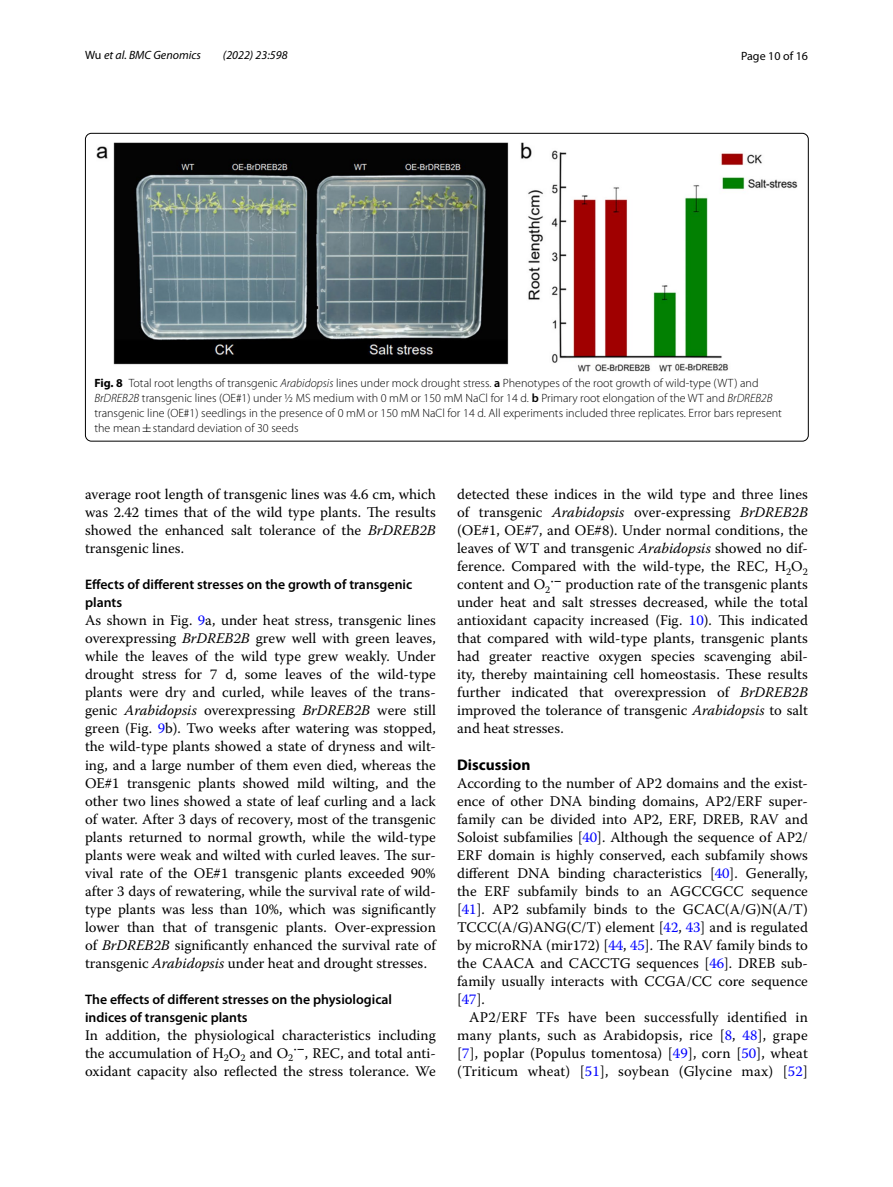
<style>
.page{position:relative;width:893px;height:1187px;background:#fff}
.page>*{position:absolute;margin:0;border:0;box-sizing:border-box;transform-origin:0 0}
.t1{font:700 15.45px "Myriad Pro";color:#000}
.t2{font:14.7px/18px "Warnock Pro";color:#000;text-align:justify}
.t3{font:600 13.8px/18px "Myriad Pro";color:#000}
.t4{font:300 12px/15px "Myriad Pro";color:#000}
.t5{font:italic 12px "Myriad Pro";color:#000}
.t6{font:12px "Myriad Pro";color:#000}
.s1{font-style:normal}
.s2{font-weight:700}
.s3{font-style:italic}
.s4{font-weight:600}
.s5{font-family:"MTSY";font-weight:400}
.s6{color:#00f}
</style>
<div class="page">
<img style="left:97px;top:142px;width:700px;height:230px">
<p class="t5" style="left:85px;top:48px;width:118px"><span class="s1">Wu</span> et al. BMC Genomics</p>
<p class="t5" style="left:223px;top:48px;width:66px">(2022) 23:598</p>
<p class="t6" style="left:741px;top:48px;width:68px">Page 10 of 16</p>
<p class="t4" style="left:94px;top:376px;width:689px"><span class="s2">Fig. 8</span> Total root lengths of transgenic <span class="s3">Arabidopsis</span> lines under mock drought stress. <span class="s4">a</span> Phenotypes of the root growth of wild-type (WT) and <span class="s3">BrDREB2B</span> transgenic lines (OE#1) under ½ MS medium with 0 mM or 150 mM NaCl for 14 d. <span class="s4">b</span> Primary root elongation of the WT and <span class="s3">BrDREB2B </span>transgenic line (OE#1) seedlings in the presence of 0 mM or 150 mM NaCl for 14 d. All experiments included three replicates. Error bars represent the mean<span class="s5">±</span>standard deviation of 30 seeds</p>
<p class="t2" style="left:85px;top:485px;width:352px">average root length of transgenic lines was 4.6 cm, which was 2.42 times that of the wild type plants. The results showed the enhanced salt tolerance of the <span class="s3">BrDREB2B </span>transgenic lines.</p>
<p class="t3" style="left:85px;top:575px;width:329px">Effects of different stresses on the growth of transgenic plants</p>
<p class="t2" style="left:85px;top:611px;width:352px">As shown in Fig. <span class="s6">9</span>a, under heat stress, transgenic lines overexpressing <span class="s3">BrDREB2B</span> grew well with green leaves, while the leaves of the wild type grew weakly. Under drought stress for 7 d, some leaves of the wild-type plants were dry and curled, while leaves of the trans&shy;genic <span class="s3">Arabidopsis</span> overexpressing <span class="s3">BrDREB2B</span> were still green (Fig. <span class="s6">9</span>b). Two weeks after watering was stopped, the wild-type plants showed a state of dryness and wilt&shy;ing, and a large number of them even died, whereas the OE#1 transgenic plants showed mild wilting, and the other two lines showed a state of leaf curling and a lack of water. After 3 days of recovery, most of the transgenic plants returned to normal growth, while the wild-type plants were weak and wilted with curled leaves. The sur&shy;vival rate of the OE#1 transgenic plants exceeded 90% after 3 days of rewatering, while the survival rate of wild&shy;type plants was less than 10%, which was significantly lower than that of transgenic plants. Over-expression of <span class="s3">BrDREB2B</span> significantly enhanced the survival rate of transgenic <span class="s3">Arabidopsis</span> under heat and drought stresses.</p>
<p class="t3" style="left:85px;top:989px;width:309px">The effects of different stresses on the physiological indices of transgenic plants</p>
<p class="t2" style="left:85px;top:1025px;width:352px">In addition, the physiological characteristics including the accumulation of H<sub>2</sub>O<sub>2</sub> and O<sub>2</sub><sup>·−</sup>, REC, and total anti&shy;oxidant capacity also reflected the stress tolerance. We</p>
<p class="t2" style="left:457px;top:485px;width:352px">detected these indices in the wild type and three lines of transgenic <span class="s3">Arabidopsis</span> over-expressing <span class="s3">BrDREB2B </span>(OE#1, OE#7, and OE#8). Under normal conditions, the leaves of WT and transgenic <span class="s3">Arabidopsis</span> showed no dif&shy;ference. Compared with the wild-type, the REC, H<sub>2</sub>O<sub>2 </sub>content and O<sub>2</sub><sup>·−</sup> production rate of the transgenic plants under heat and salt stresses decreased, while the total antioxidant capacity increased (Fig. <span class="s6">10</span>). This indicated that compared with wild-type plants, transgenic plants had greater reactive oxygen species scavenging abil&shy;ity, thereby maintaining cell homeostasis. These results further indicated that overexpression of <span class="s3">BrDREB2B </span>improved the tolerance of transgenic <span class="s3">Arabidopsis</span> to salt and heat stresses.</p>
<p class="t1" style="left:457px;top:754px;width:75px">Discussion</p>
<p class="t2" style="left:457px;top:773px;width:352px">According to the number of AP2 domains and the exist&shy;ence of other DNA binding domains, AP2/ERF super&shy;family can be divided into AP2, ERF, DREB, RAV and Soloist subfamilies [<span class="s6">40</span>]. Although the sequence of AP2/ ERF domain is highly conserved, each subfamily shows different DNA binding characteristics [<span class="s6">40</span>]. Generally, the ERF subfamily binds to an AGCCGCC sequence [<span class="s6">41</span>]. AP2 subfamily binds to the GCAC(A/G)N(A/T)<br>TCCC(A/G)ANG(C/T) element [<span class="s6">42</span>, <span class="s6">43</span>] and is regulated by microRNA (mir172) [<span class="s6">44</span>, <span class="s6">45</span>]. The RAV family binds to the CAACA and CACCTG sequences [<span class="s6">46</span>]. DREB sub&shy;family usually interacts with CCGA/CC core sequence [<span class="s6">47</span>].</p>
<p class="t2" style="left:457px;top:1007px;width:352px;text-indent:12px">AP2/ERF TFs have been successfully identified in many plants, such as Arabidopsis, rice [<span class="s6">8</span>, <span class="s6">48</span>], grape [<span class="s6">7</span>], poplar (Populus tomentosa) [<span class="s6">49</span>], corn [<span class="s6">50</span>], wheat (Triticum wheat) [<span class="s6">51</span>], soybean (Glycine max) [<span class="s6">52</span>]</p>
</div>
